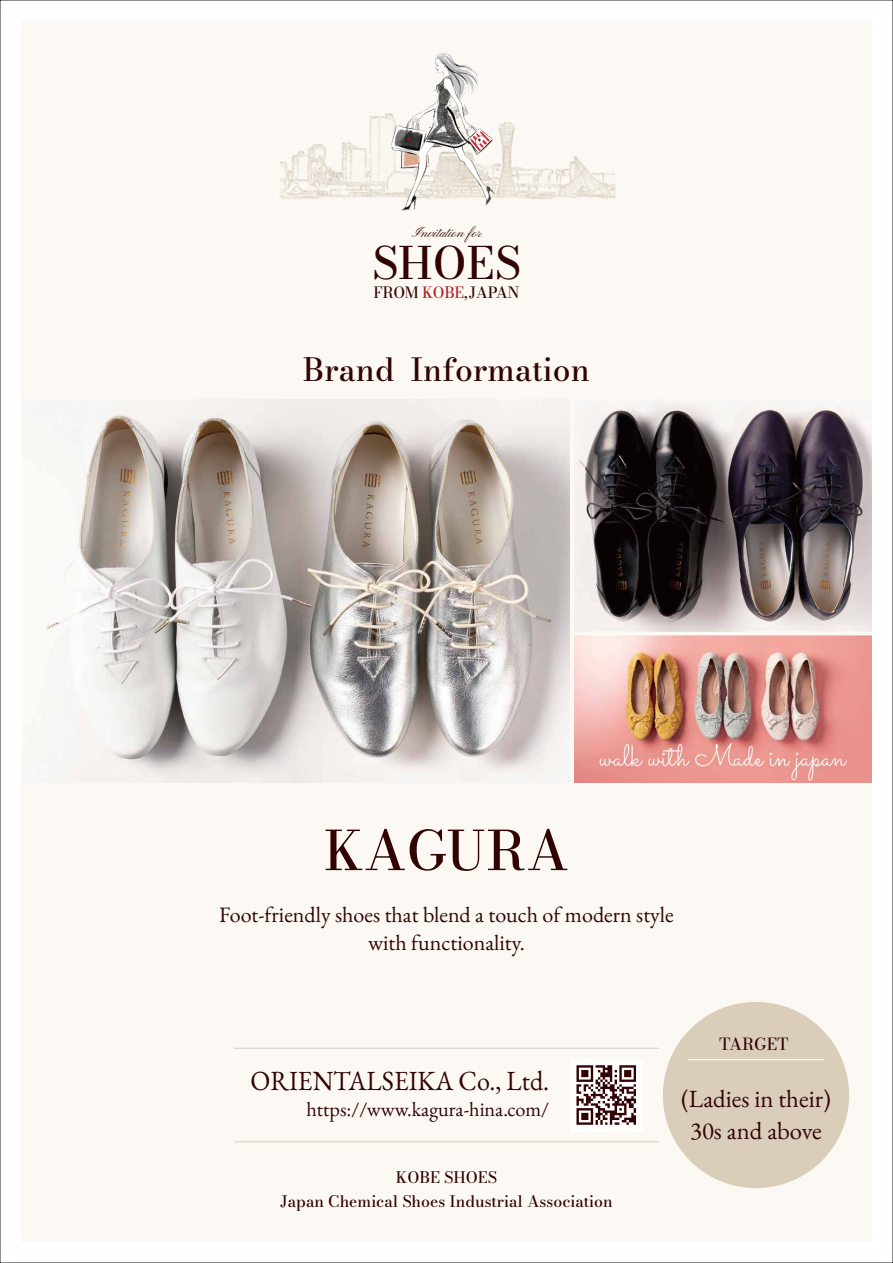
<style>
.page{position:relative;width:893px;height:1263px;background:#fff}
.page>*{position:absolute;margin:0;border:0;box-sizing:border-box;transform-origin:0 0}
.t1{font:500 54px "Bodoni Moda 9 pt";color:#310304}
.t2{font:500 44.25px "Bodoni Moda 9 pt";color:#310304}
.t3{font:500 31.5px "Bodoni Moda 9 pt";color:#310304}
.t4{font:27.75px "EB Garamond";color:#310304;scale:.94 1}
.t5{font:24.75px/31.5px "EB Garamond";color:#310304;text-align:center}
.t6{font:22.05px/28.5px "EB Garamond";color:#310304;text-align:center}
.t7{font:20.25px "EB Garamond";color:#310304}
.t8{font:500 16.5px "Bodoni Moda 9 pt";color:#310304}
.t9{font:500 15.75px/24px "Bodoni Moda 9 pt";color:#310304;text-align:center}
.t10{font:500 15.3px "Bodoni Moda 9 pt";letter-spacing:-.02em;color:#310304}
.t11{font:14.1px "Pinyon Script";color:#310304}
.s1{color:#af1f23}
</style>
<div class="page">
<div style="left:21px;top:21px;width:851px;height:1221px;background:#fcf9f4"></div>
<img style="left:279px;top:116px;width:336px;height:84px">
<div style="left:570px;top:1059px;width:72px;height:72px;background:#fff"></div>
<svg style="left:576px;top:1065px;width:60px;height:60px"></svg>
<hr style="left:234px;top:1048px;width:425px;height:1px;background:#dacebb">
<hr style="left:234px;top:1141px;width:425px;height:1px;background:#dacebb">
<img style="left:380px;top:53px;width:130px;height:158px">
<svg style="left:406px;top:137px;width:6px;height:6px"></svg>
<svg style="left:478px;top:138px;width:4px;height:5px"></svg>
<img style="left:577px;top:405px;width:295px;height:226px">
<img style="left:574px;top:636px;width:298px;height:146px">
<img style="left:47px;top:400px;width:522px;height:382px">
<div style="left:663px;top:1002px;width:186px;height:186px;background:#dacebb;border-radius:50%"></div>
<hr style="left:688px;top:1059px;width:136px;height:1px;background:#fff">
<p class="t11" style="left:412px;top:222px;width:71px">Invitation for</p>
<h2 class="t2" style="left:372px;top:233px;width:150px">SHOES</h2>
<p class="t10" style="left:373px;top:282px;width:148px">FROM <span class="s1">KOBE</span>,JAPAN</p>
<h3 class="t3" style="left:303px;top:347px;width:288px">Brand Information</h3>
<h1 class="t1" style="left:324px;top:813px;width:247px">KAGURA</h1>
<p class="t6" style="left:219px;top:900px;width:456px">Foot-friendly shoes that blend a touch of modern style with functionality.</p>
<p class="t4" style="left:251px;top:1062px;width:319px">ORIENTALSEIKA Co., Ltd.</p>
<p class="t7" style="left:306px;top:1096px;width:244px">https://www.kagura-hina.com/</p>
<p class="t9" style="left:280px;top:1165px;width:334px">KOBE SHOES<br>Japan Chemical Shoes Industrial Association</p>
<p class="t8" style="left:719px;top:1033px;width:71px">TARGET</p>
<p class="t5" style="left:681px;top:1083px;width:151px">(Ladies in their)<br>30s and above</p>
</div>
